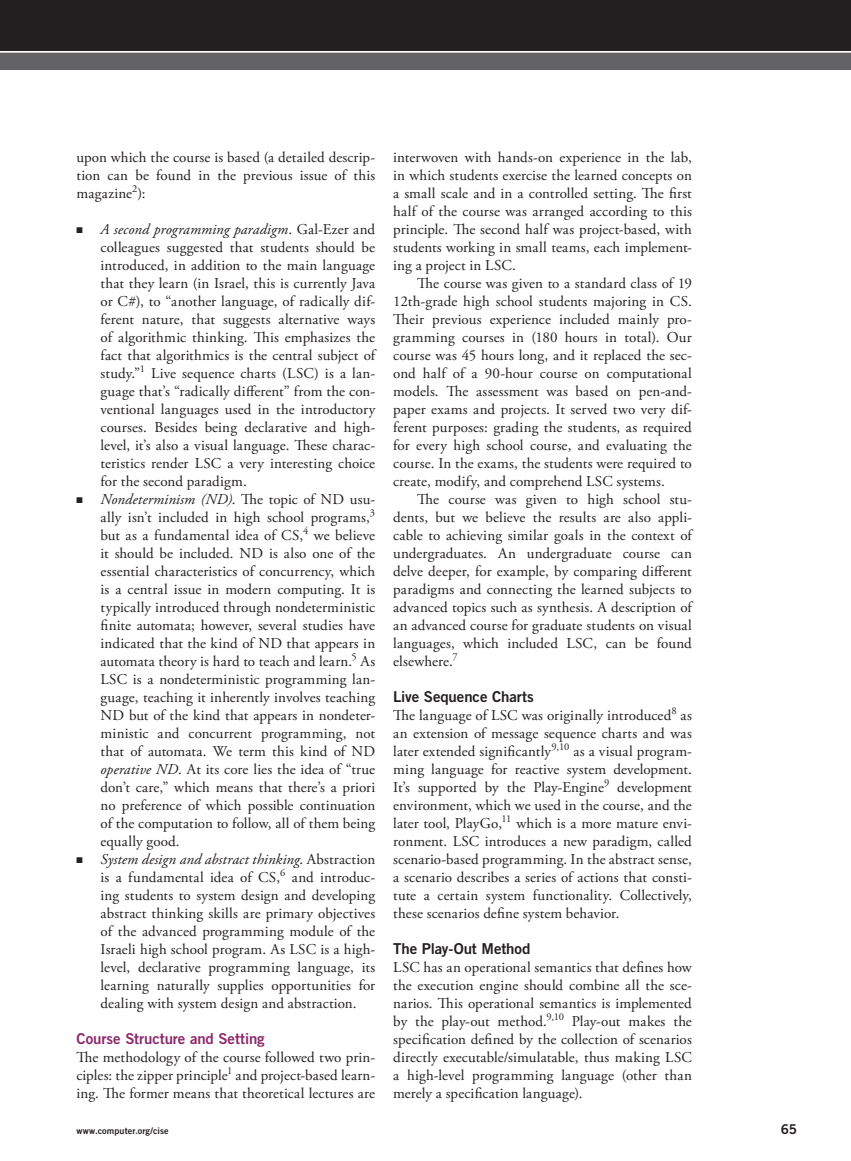
<style>
.page{position:relative;width:851px;height:1161px;background:#fff}
.page>*{position:absolute;margin:0;border:0;box-sizing:border-box;transform-origin:0 0}
.t1{font:15px/18px "Adobe Garamond Pro";letter-spacing:.01em;color:#231f20;text-align:justify}
.t2{font:15px "Trade Gothic LT Std Bd 2";letter-spacing:-.005em;color:#231f20}
.t3{font:15px "Trade Gothic LT Std Bd 2";letter-spacing:-.005em;color:#8b296a}
.t4{font:13.5px "Trade Gothic LT Std Bd 2";color:#231f20}
.t5{font:9px "Trade Gothic LT Std Bd 2";letter-spacing:.01em;color:#231f20}
.s1{font-style:italic}
</style>
<div class="page">
<div style="left:0;top:0;width:850px;height:51px;background:#231f20"></div>
<div style="left:0;top:52px;width:850px;height:18px;background:#636366"></div>
<hr style="left:0;top:51px;width:850px;height:2px;background:#fff">
<p class="t1" style="left:76px;top:149px;width:300px">upon which the course is based (a detailed descrip&shy;tion can be found in the previous issue of this magazine<sup>2</sup>):</p>
<p class="t1" style="left:100px;top:221px;width:276px;text-indent:-24px">■ <span class="s1">A second programming paradigm</span>. Gal-Ezer and colleagues suggested that students should be introduced, in addition to the main language that they learn (in Israel, this is currently Java or C#), to “another language, of radically dif&shy;ferent nature, that suggests alternative ways of algorithmic thinking. This emphasizes the fact that algorithmics is the central subject of study.”<sup>1</sup> Live sequence charts (LSC) is a lan&shy;guage that’s “radically different” from the con&shy;ventional languages used in the introductory courses. Besides being declarative and high&shy;level, it’s also a visual language. These charac&shy;teristics render LSC a very interesting choice for the second paradigm.</p>
<p class="t1" style="left:100px;top:491px;width:276px;text-indent:-24px">■ <span class="s1">Nondeterminism (ND)</span>. The topic of ND usu&shy;ally isn’t included in high school programs,<sup>3 </sup>but as a fundamental idea of CS,<sup>4</sup> we believe it should be included. ND is also one of the essential characteristics of concurrency, which is a central issue in modern computing. It is typically introduced through nondeterministic finite automata; however, several studies have indicated that the kind of ND that appears in automata theory is hard to teach and learn.<sup>5</sup> As LSC is a nondeterministic programming lan&shy;guage, teaching it inherently involves teaching ND but of the kind that appears in nondeter&shy;ministic and concurrent programming, not that of automata. We term this kind of ND <span class="s1">operative ND</span>. At its core lies the idea of “true don’t care,” which means that there’s a priori no preference of which possible continuation of the computation to follow, all of them being equally good.</p>
<p class="t1" style="left:100px;top:851px;width:276px;text-indent:-24px">■ <span class="s1">System design and abstract thinking</span>. Abstraction is a fundamental idea of CS,<sup>6</sup> and introduc&shy;ing students to system design and developing abstract thinking skills are primary objectives of the advanced programming module of the Israeli high school program. As LSC is a high&shy;level, declarative programming language, its learning naturally supplies opportunities for dealing with system design and abstraction.</p>
<p class="t3" style="left:76px;top:1029px;width:190px">Course Structure and Setting</p>
<p class="t1" style="left:76px;top:1049px;width:300px">The methodology of the course followed two prin&shy;ciples: the zipper principle<sup>1</sup> and project-based learn&shy;ing. The former means that theoretical lectures are</p>
<p class="t1" style="left:393px;top:149px;width:300px">interwoven with hands-on experience in the lab, in which students exercise the learned concepts on a small scale and in a controlled setting. The first half of the course was arranged according to this principle. The second half was project-based, with students working in small teams, each implement&shy;ing a project in LSC.</p>
<p class="t1" style="left:393px;top:275px;width:300px;text-indent:24px">The course was given to a standard class of 19<br>12th-grade high school students majoring in CS.<br>Their previous experience included mainly pro&shy;gramming courses in (180 hours in total). Our course was 45 hours long, and it replaced the sec&shy;ond half of a 90-hour course on computational models. The assessment was based on pen-and&shy;paper exams and projects. It served two very dif&shy;ferent purposes: grading the students, as required for every high school course, and evaluating the course. In the exams, the students were required to create, modify, and comprehend LSC systems.</p>
<p class="t1" style="left:393px;top:491px;width:300px;text-indent:24px">The course was given to high school stu&shy;dents, but we believe the results are also appli&shy;cable to achieving similar goals in the context of undergraduates. An undergraduate course can delve deeper, for example, by comparing different paradigms and connecting the learned subjects to advanced topics such as synthesis. A description of an advanced course for graduate students on visual languages, which included LSC, can be found elsewhere.<sup>7</sup></p>
<p class="t2" style="left:393px;top:687px;width:142px">Live Sequence Charts</p>
<p class="t1" style="left:393px;top:707px;width:300px">The language of LSC was originally introduced<sup>8</sup> as an extension of message sequence charts and was later extended significantly<sup>9,10</sup> as a visual program&shy;ming language for reactive system development.<br>It’s supported by the Play-Engine<sup>9</sup> development environment, which we used in the course, and the later tool, PlayGo,<sup>11</sup> which is a more mature envi&shy;ronment. LSC introduces a new paradigm, called scenario-based programming. In the abstract sense, a scenario describes a series of actions that consti&shy;tute a certain system functionality. Collectively, these scenarios define system behavior.</p>
<p class="t2" style="left:393px;top:939px;width:139px">The Play-Out Method</p>
<p class="t1" style="left:393px;top:959px;width:300px">LSC has an operational semantics that defines how the execution engine should combine all the sce&shy;narios. This operational semantics is implemented by the play-out method.<sup>9,10</sup> Play-out makes the specification defined by the collection of scenarios directly executable/simulatable, thus making LSC a high-level programming language (other than merely a specification language).</p>
<p class="t5" style="left:76px;top:1125px;width:94px">www.computer.org/cise</p>
<p class="t4" style="left:780px;top:1121px;width:18px">65</p>
</div>
